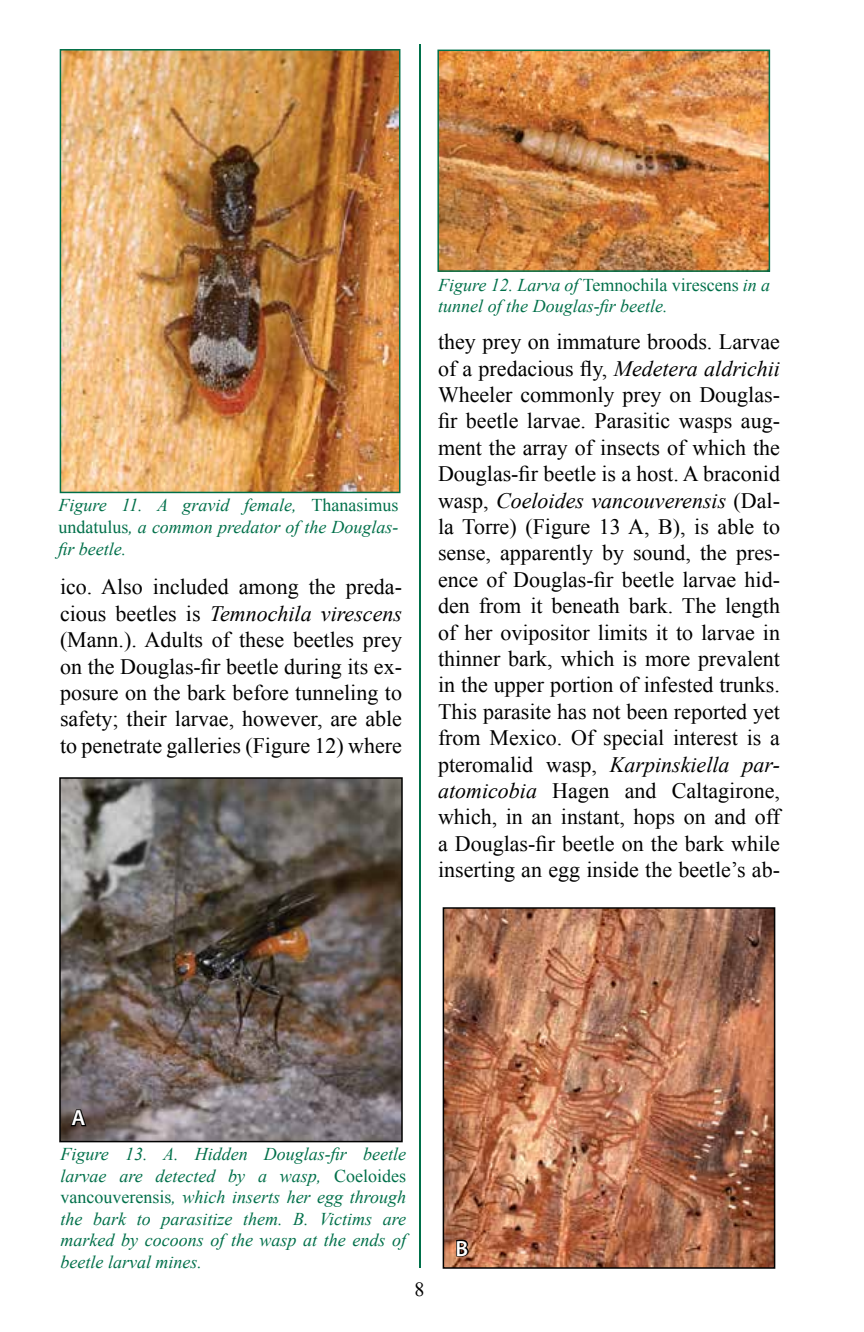
<style>
.page{position:relative;width:864px;height:1332px;background:#fff}
.page>*{position:absolute;margin:0;border:0;box-sizing:border-box;transform-origin:0 0}
.t1{font:22px/26.4px "Times New Roman";color:#000;text-align:justify}
.Heading_3{font:600 22px "Myriad Pro";color:#fff}
.t2{font:20px "Times New Roman";color:#000}
.Figure_Caption{font:italic 18px/21.6px "Times New Roman";color:#00704a;text-align:justify}
.s1{font-style:normal}
.s2{font-style:italic}
</style>
<div class="page">
<hr style="left:419px;top:44px;width:2px;height:1224px;background:#00704a">
<img style="left:63px;top:52px;width:334px;height:438px">
<div style="left:60px;top:49px;width:340px;height:444px;border:2px solid #00704a"></div>
<img style="left:440px;top:53px;width:327px;height:216px">
<div style="left:437px;top:50px;width:333px;height:222px;border:2px solid #00704a"></div>
<img style="left:446px;top:910px;width:326px;height:356px">
<div style="left:443px;top:907px;width:332px;height:362px;border:2px solid #000"></div>
<svg style="left:455px;top:1239px;width:15px;height:19px"></svg>
<img style="left:62px;top:780px;width:338px;height:359px">
<div style="left:59px;top:777px;width:344px;height:365px;border:2px solid #000"></div>
<svg style="left:69px;top:1097px;width:19px;height:30px"></svg>
<p class="Figure_Caption" style="left:58px;top:494px;width:342px">Figure 11. A gravid female, <span class="s1">Thanasimus undatulus</span>, a common predator of the Douglas&shy;fir beetle.</p>
<p class="t1" style="left:60px;top:574px;width:344px">ico. Also included among the preda&shy;cious beetles is <span class="s2">Temnochila virescens </span>(Mann.). Adults of these beetles prey on the Douglas-fir beetle during its ex&shy;posure on the bark before tunneling to safety; their larvae, however, are able to penetrate galleries (Figure 12) where</p>
<p class="Figure_Caption" style="left:438px;top:273px;width:333px">Figure 12. Larva of <span class="s1">Temnochila virescens</span> in a tunnel of the Douglas-fir beetle.</p>
<p class="t1" style="left:438px;top:328px;width:344px">they prey on immature broods. Larvae of a predacious fly, <span class="s2">Medetera aldrichii </span>Wheeler commonly prey on Douglas&shy;fir beetle larvae. Parasitic wasps aug&shy;ment the array of insects of which the Douglas-fir beetle is a host. A braconid wasp, <span class="s2">Coeloides vancouverensis</span> (Dal&shy;la Torre) (Figure 13 A, B), is able to sense, apparently by sound, the pres&shy;ence of Douglas-fir beetle larvae hid&shy;den from it beneath bark. The length of her ovipositor limits it to larvae in thinner bark, which is more prevalent in the upper portion of infested trunks.<br>This parasite has not been reported yet from Mexico. Of special interest is a pteromalid wasp, <span class="s2">Karpinskiella par&shy;atomicobia</span> Hagen and Caltagirone, which, in an instant, hops on and off a Douglas-fir beetle on the bark while inserting an egg inside the beetle’s ab-</p>
<p class="Heading_3" style="left:72px;top:1104px;width:15px">A</p>
<p class="Figure_Caption" style="left:61px;top:1143px;width:347px">Figure 13. A. Hidden Douglas-fir beetle larvae are detected by a wasp, <span class="s1">Coeloides vancouverensis</span>, which inserts her egg through the bark to parasitize them. B. Victims are marked by cocoons of the wasp at the ends of beetle larval mines.</p>
<p class="t2" style="left:414px;top:1276px;width:11px">8</p>
<p class="Heading_3" style="left:456px;top:1234px;width:14px">B</p>
</div>
